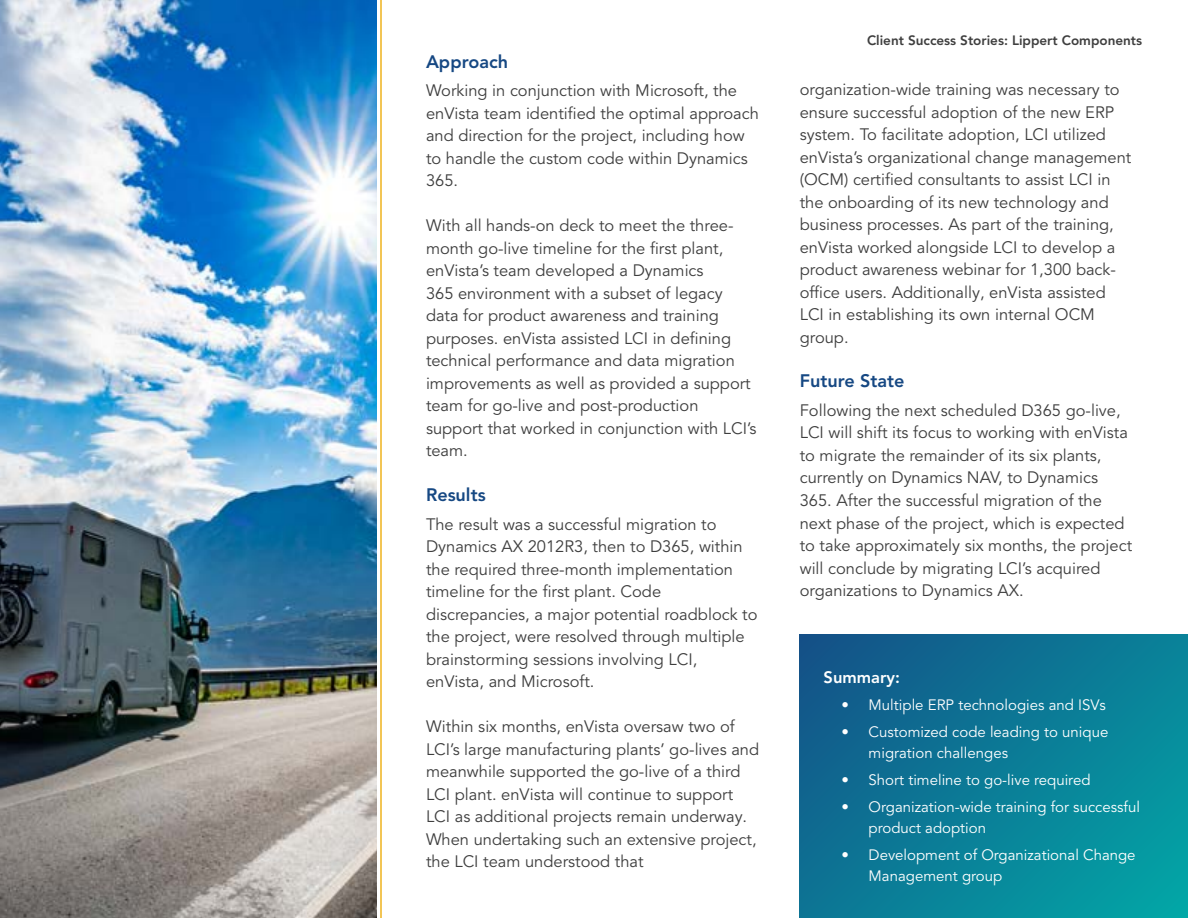
<style>
.page{position:relative;width:1188px;height:918px;background:#fff}
.page>*{position:absolute;margin:0;border:0;box-sizing:border-box;transform-origin:0 0}
.t1{font:800 18px "Avenir LT Pro";color:#164883}
.t2{font:16.5px/22.5px "Avenir LT Pro";color:#3e3e3e}
.t3{font:800 16.5px "Avenir LT Pro";color:#fff}
.t4{font:15px/21px "Avenir LT Pro";color:#fff}
.t5{font:800 13.5px "Avenir LT Pro";color:#3e3e3e}
</style>
<div class="page">
<svg style="left:800px;top:634px;width:388px;height:284px;background:#0b7b96"></svg>
<img style="left:0;top:0;width:376px;height:918px">
<hr style="left:380px;top:0;width:2px;height:918px;background:#eeb31e">
<p class="t1" style="left:426px;top:51px;width:84px">Approach</p>
<p class="t2" style="left:426px;top:79px;width:334px">Working in conjunction with Microsoft, the enVista team identified the optimal approach and direction for the project, including how to handle the custom code within Dynamics 365.</p>
<p class="t2" style="left:426px;top:214px;width:332px">With all hands-on deck to meet the three&shy;month go-live timeline for the first plant, enVista’s team developed a Dynamics<br>365 environment with a subset of legacy data for product awareness and training purposes. enVista assisted LCI in defining technical performance and data migration improvements as well as provided a support team for go-live and post-production support that worked in conjunction with LCI’s team.</p>
<p class="t1" style="left:426px;top:484px;width:61px">Results</p>
<p class="t2" style="left:426px;top:513px;width:333px">The result was a successful migration to Dynamics AX 2012R3, then to D365, within the required three-month implementation timeline for the first plant. Code discrepancies, a major potential roadblock to the project, were resolved through multiple brainstorming sessions involving LCI, enVista, and Microsoft.</p>
<p class="t2" style="left:426px;top:716px;width:335px">Within six months, enVista oversaw two of LCI’s large manufacturing plants’ go-lives and meanwhile supported the go-live of a third LCI plant. enVista will continue to support LCI as additional projects remain underway.<br>When undertaking such an extensive project, the LCI team understood that</p>
<p class="t5" style="left:867px;top:32px;width:277px">Client Success Stories: Lippert Components</p>
<p class="t2" style="left:800px;top:78px;width:333px">organization-wide training was necessary to ensure successful adoption of the new ERP system. To facilitate adoption, LCI utilized enVista’s organizational change management (OCM) certified consultants to assist LCI in the onboarding of its new technology and business processes. As part of the training, enVista worked alongside LCI to develop a product awareness webinar for 1,300 back&shy;office users. Additionally, enVista assisted LCI in establishing its own internal OCM group.</p>
<p class="t1" style="left:800px;top:371px;width:106px">Future State</p>
<p class="t2" style="left:800px;top:399px;width:334px">Following the next scheduled D365 go-live, LCI will shift its focus to working with enVista to migrate the remainder of its six plants, currently on Dynamics NAV, to Dynamics 365. After the successful migration of the next phase of the project, which is expected to take approximately six months, the project will conclude by migrating LCI’s acquired organizations to Dynamics AX.</p>
<p class="t3" style="left:824px;top:668px;width:78px">Summary:</p>
<p class="t4" style="left:842px;top:695px;width:266px">• Multiple ERP technologies and ISVs</p>
<p class="t4" style="left:869px;top:722px;width:241px;text-indent:-27px">• Customized code leading to unique migration challenges</p>
<p class="t4" style="left:842px;top:770px;width:250px">• Short timeline to go-live required</p>
<p class="t4" style="left:869px;top:797px;width:273px;text-indent:-27px">• Organization-wide training for successful product adoption</p>
<p class="t4" style="left:869px;top:845px;width:268px;text-indent:-27px">• Development of Organizational Change<br>Management group</p>
</div>
